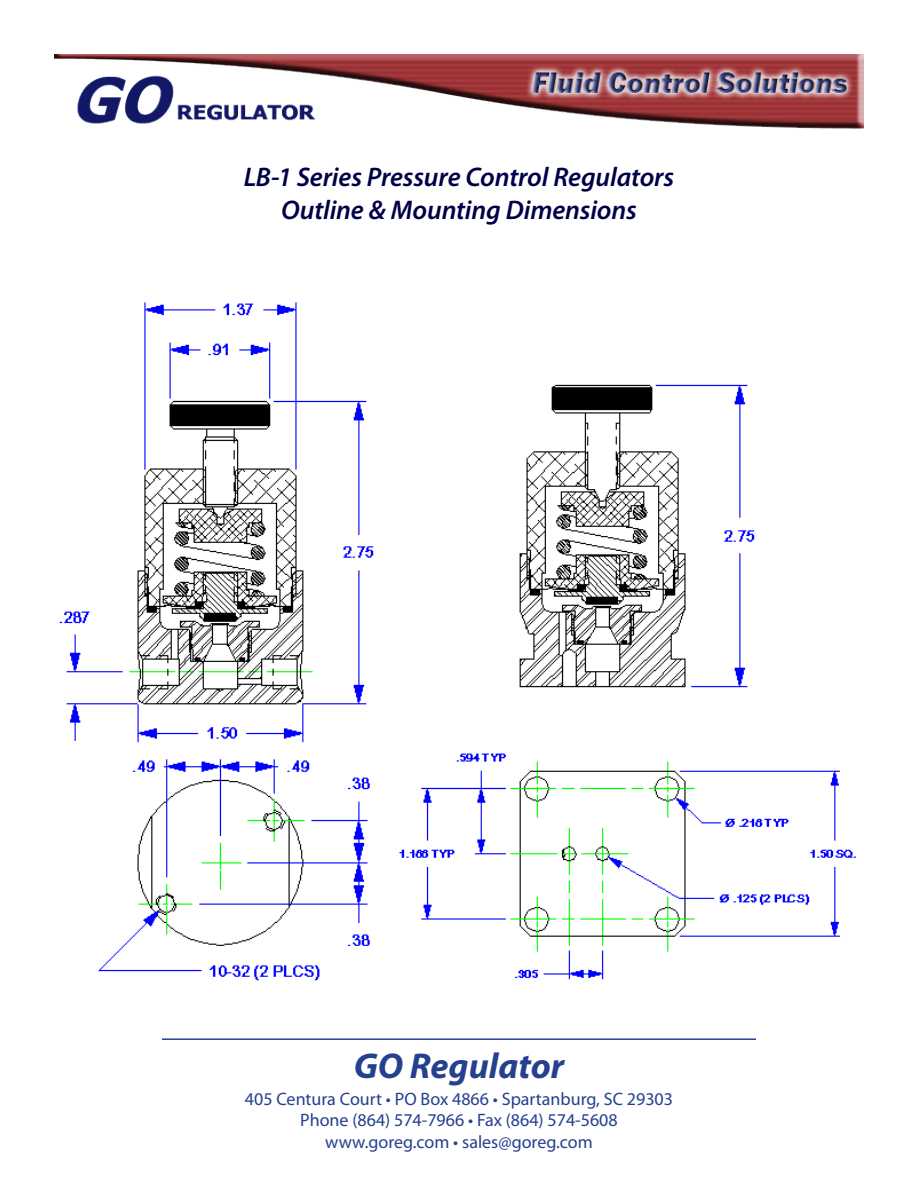
<style>
.page{position:relative;width:918px;height:1188px;background:#fff}
.page>*{position:absolute;margin:0;border:0;box-sizing:border-box;transform-origin:0 0}
.t1{font:italic 700 36px "Myriad Pro";color:#24408f}
.t2{font:italic 600 27px/32.4px "Myriad Pro";letter-spacing:-.005em;color:#000048;text-align:center}
.t3{font:18px/21.6px "Myriad Pro";color:#24408f;text-align:center}
</style>
<div class="page">
<img style="left:54px;top:54px;width:810px;height:75px">
<hr style="left:162px;top:1038px;width:594px;height:2px;background:#24408f">
<img style="left:59px;top:302px;width:798px;height:679px">
<h2 class="t2" style="left:244px;top:161px;width:432px">LB-1 Series Pressure Control Regulators<br>Outline &amp; Mounting Dimensions</h2>
<h1 class="t1" style="left:354px;top:1042px;width:212px">GO Regulator</h1>
<p class="t3" style="left:245px;top:1088px;width:430px">405 Centura Court • PO Box 4866 • Spartanburg, SC 29303<br>Phone (864) 574-7966 • Fax (864) 574-5608 www.goreg.com • sales@goreg.com</p>
</div>
